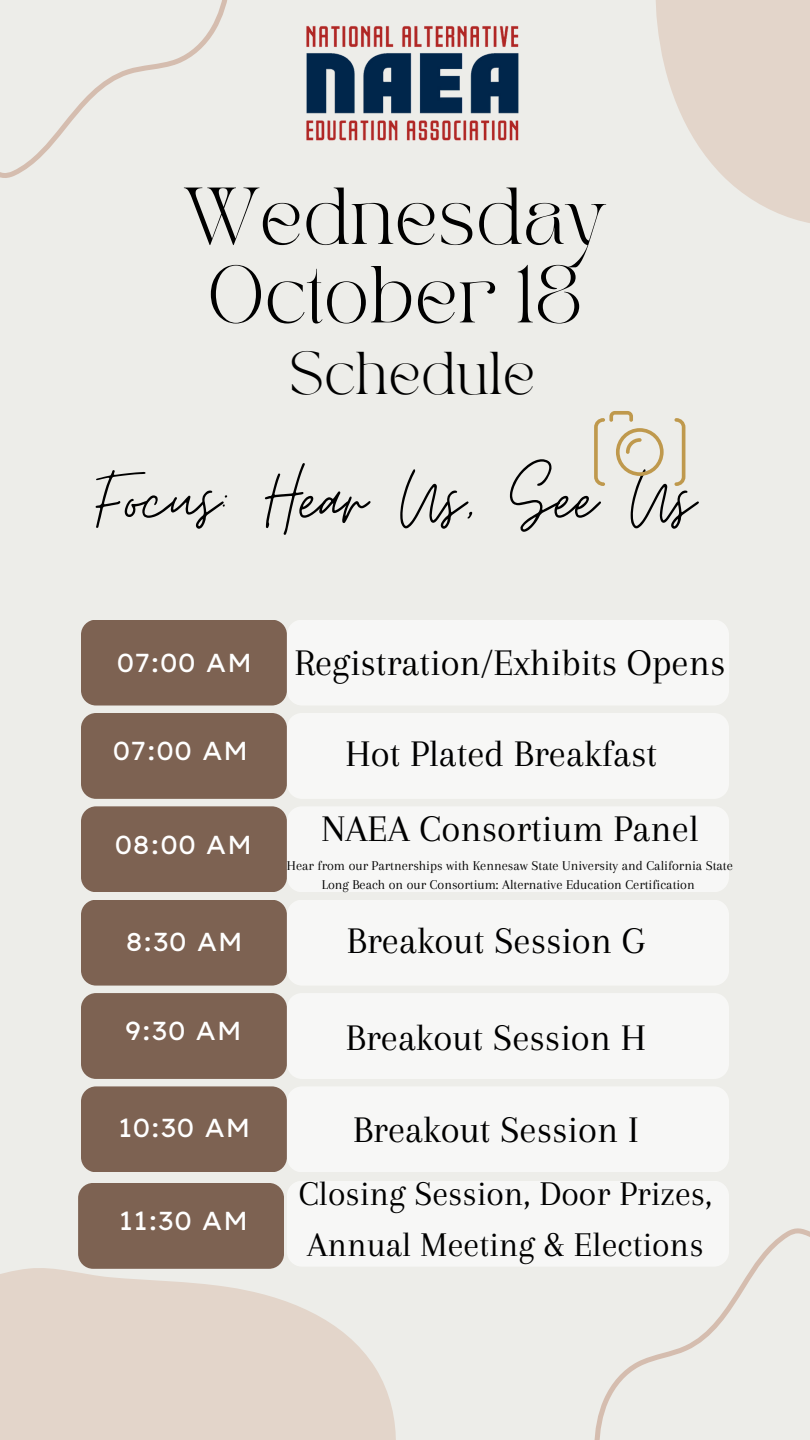
<style>
.page{position:relative;width:810px;height:1440px;background:#edede9}
.page>*{position:absolute;margin:0;border:0;box-sizing:border-box;transform-origin:0 0}
.t1{font:90px "Moon Time";color:#000}
.t2{font:56.4px/78.4px "TAN PEARL Regular";color:#000;text-align:center}
.t3{font:42.2px "TAN PEARL Regular";color:#000}
.t4{font:39px "Arapey";color:#000}
.t5{font:36px "Arapey";color:#000}
.t6{font:26px "Lexend Exa";color:#fff}
.t7{font:14px/19.5px "Arapey";color:#000;text-align:center}
</style>
<div class="page">
<div style="left:81px;top:713px;width:206px;height:86px;background:#7d6252;border-radius:15px"></div>
<div style="left:81px;top:993px;width:206px;height:86px;background:#7d6252;border-radius:15px"></div>
<div style="left:81px;top:806px;width:206px;height:86px;background:#7d6252;border-radius:15px"></div>
<div style="left:81px;top:1086px;width:206px;height:86px;background:#7d6252;border-radius:15px"></div>
<div style="left:81px;top:620px;width:206px;height:86px;background:#7d6252;border-radius:15px"></div>
<div style="left:81px;top:900px;width:206px;height:86px;background:#7d6252;border-radius:15px"></div>
<svg style="left:0;top:1266px;width:396px;height:174px;fill:#e3d5ca"></svg>
<svg style="left:656px;top:0;width:154px;height:223px;fill:#e3d5ca"></svg>
<div style="left:287px;top:713px;width:442px;height:86px;background:#f7f7f6;border-radius:15px"></div>
<div style="left:287px;top:993px;width:442px;height:86px;background:#f7f7f6;border-radius:15px"></div>
<div style="left:287px;top:806px;width:442px;height:86px;background:#f7f7f6;border-radius:15px"></div>
<div style="left:287px;top:1086px;width:442px;height:86px;background:#f7f7f6;border-radius:15px"></div>
<div style="left:287px;top:620px;width:442px;height:86px;background:#f7f7f6;border-radius:15px"></div>
<div style="left:287px;top:900px;width:442px;height:86px;background:#f7f7f6;border-radius:15px"></div>
<svg style="left:594px;top:1228px;width:216px;height:212px"></svg>
<svg style="left:0;top:0;width:227px;height:178px"></svg>
<svg style="left:674px;top:418px;width:11px;height:68px"></svg>
<svg style="left:594px;top:411px;width:70px;height:75px"></svg>
<img style="left:306px;top:25px;width:213px;height:116px">
<div style="left:78px;top:1183px;width:206px;height:86px;background:#7d6252;border-radius:15px"></div>
<div style="left:287px;top:1181px;width:442px;height:86px;background:#f7f7f6;border-radius:15px"></div>
<p class="t2" style="left:184px;top:183px;width:424px">Wednesday<br>October 18</p>
<p class="t3" style="left:290px;top:351px;width:247px">Schedule</p>
<p class="t1" style="left:96px;top:445px;width:600px">Focus: Hear Us, See Us</p>
<p class="t6" style="left:116px;top:646px;width:138px">07:00 AM</p>
<p class="t4" style="left:294px;top:641px;width:433px">Registration/Exhibits Opens</p>
<p class="t6" style="left:113px;top:734px;width:138px">07:00 AM</p>
<p class="t4" style="left:345px;top:732px;width:313px">Hot Plated Breakfast</p>
<p class="t6" style="left:115px;top:828px;width:139px">08:00 AM</p>
<p class="t4" style="left:321px;top:808px;width:379px">NAEA Consortium Panel</p>
<p class="t7" style="left:287px;top:856px;width:447px">Hear from our Partnerships with Kennesaw State University and California State<br>Long Beach on our Consortium: Alternative Education Certification</p>
<p class="t6" style="left:125px;top:925px;width:119px">8:30 AM</p>
<p class="t4" style="left:347px;top:920px;width:300px">Breakout Session G</p>
<p class="t6" style="left:125px;top:1014px;width:119px">9:30 AM</p>
<p class="t4" style="left:346px;top:1016px;width:302px">Breakout Session H</p>
<p class="t6" style="left:118px;top:1111px;width:135px">10:30 AM</p>
<p class="t4" style="left:353px;top:1108px;width:287px">Breakout Session I</p>
<p class="t6" style="left:119px;top:1204px;width:131px">11:30 AM</p>
<p class="t5" style="left:299px;top:1174px;width:415px">Closing Session, Door Prizes,</p>
<p class="t5" style="left:307px;top:1224px;width:398px">Annual Meeting &amp; Elections</p>
</div>
